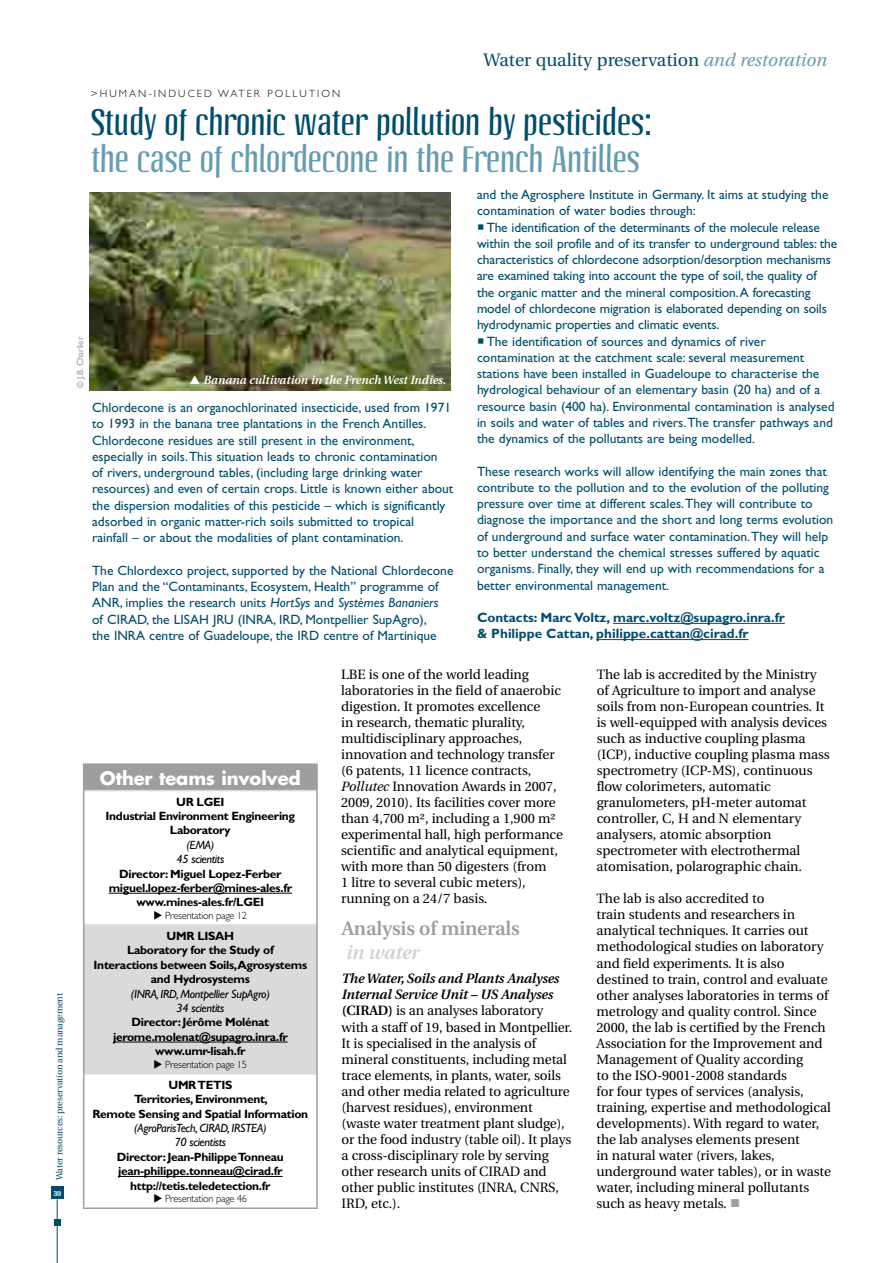
<style>
.page{position:relative;width:893px;height:1263px;background:#fff}
.page>*{position:absolute;margin:0;border:0;box-sizing:border-box;transform-origin:0 0}
.t1{font:36px "Linotype Octane";letter-spacing:-.02em;color:#004c6c}
.t2{font:36px "Linotype Octane";letter-spacing:-.02em;color:#659cb3}
.t3{font:600 19.5px "Utopia";letter-spacing:-.01em;color:#9c9e9f}
.t4{font:italic 600 19.5px "Utopia";letter-spacing:-.01em;color:#d0d1d2}
.t5{font:18px "Utopia";color:#004c6c}
.t6{font:700 18px "Futura";letter-spacing:-.01em;color:#fff}
.t7{font:13.5px/16.2px "Gill Sans";color:#004c6c}
.t8{font:13.5px/16px "Utopia";letter-spacing:-.005em;color:#000}
.t9{font:700 13.5px/16.2px "Gill Sans";color:#004c6c}
.t10{font:700 12px/14.4px "Gill Sans";letter-spacing:-.025em;color:#000;text-align:center}
.t11{font:italic 12px/14.4px "Gill Sans";letter-spacing:-.025em;color:#000;text-align:center}
.t12{font:italic 600 12px "Utopia";color:#fff}
.t13{font:300 10.5px "Gill Sans";letter-spacing:-.025em;color:#000}
.t14{font:300 10.5px "Gill Sans";letter-spacing:.2em;color:#000}
.t15{font:9px "Utopia";letter-spacing:-.02em;color:#004c6c}
.t16{font:9px "Gill Sans";letter-spacing:-.01em;color:#9c9e9f}
.t17{font:700 7.5px "Utopia";color:#fff;scale:.95 1}
.s1{font-style:italic;color:#659cb3}
.s2{font-style:italic}
.s3{font-weight:600;font-style:italic}
.s4{font-weight:600}
.s5{color:#9c9e9f}
</style>
<div class="page">
<svg style="left:54px;top:1220px;width:6px;height:6px"></svg>
<div style="left:51px;top:1186px;width:13px;height:13px;background:#004c6c"></div>
<hr style="left:57px;top:1199px;width:1px;height:64px;background:#004c6c">
<div style="left:84px;top:764px;width:233px;height:26px;background:#9c9e9f"></div>
<div style="left:84px;top:925px;width:233px;height:149px;background:#d9dadb"></div>
<hr style="left:84px;top:790px;width:232px;height:1px;background:#d9dadb">
<hr style="left:84px;top:924px;width:232px;height:2px;background:#d9dadb">
<hr style="left:83px;top:790px;width:1px;height:135px;background:#9c9e9f">
<hr style="left:316px;top:790px;width:2px;height:135px;background:#9c9e9f">
<hr style="left:83px;top:925px;width:1px;height:149px;background:#9c9e9f">
<hr style="left:316px;top:925px;width:2px;height:149px;background:#9c9e9f">
<hr style="left:83px;top:1074px;width:1px;height:133px;background:#9c9e9f">
<hr style="left:316px;top:1074px;width:2px;height:133px;background:#9c9e9f">
<hr style="left:83px;top:1207px;width:235px;height:2px;background:#9c9e9f">
<hr style="left:83px;top:763px;width:235px;height:2px;background:#9c9e9f">
<svg style="left:83px;top:765px;width:1px;height:25px"></svg>
<hr style="left:316px;top:765px;width:2px;height:25px;background:#9c9e9f">
<hr style="left:109px;top:893px;width:183px;height:1px;background:#000">
<hr style="left:113px;top:1042px;width:175px;height:1px;background:#000">
<hr style="left:118px;top:1176px;width:165px;height:1px;background:#000">
<hr style="left:613px;top:623px;width:172px;height:1px;background:#004c6c">
<hr style="left:596px;top:639px;width:153px;height:1px;background:#004c6c">
<img style="left:89px;top:193px;width:362px;height:197px">
<svg style="left:190px;top:375px;width:10px;height:9px"></svg>
<p class="t15" style="left:54px;top:1180px;width:189px;rotate:-90deg">Water resources: preservation and management</p>
<p class="t17" style="left:53px;top:1189px;width:10px">30</p>
<h3 class="t5" style="left:484px;top:50px;width:345px">Water quality preservation <span class="s1">and restoration</span></h3>
<p class="t14" style="left:91px;top:88px;width:251px">&gt;H uman-induced water pollution</p>
<h1 class="t1" style="left:91px;top:101px;width:563px">Study of chronic water pollution by pesticides:</h1>
<h1 class="t2" style="left:91px;top:139px;width:551px">the case of chlordecone in the French Antilles</h1>
<p class="t16" style="left:75px;top:388px;width:53px;rotate:-90deg">© J.B. Charlier</p>
<p class="t12" style="left:203px;top:373px;width:244px">Banana cultivation in the French West Indies.</p>
<p class="t7" style="left:92px;top:400px;width:363px">Chlordecone is an organochlorinated insecticide, used from 1971 to 1993 in the banana tree plantations in the French Antilles.<br>Chlordecone residues are still present in the environment, especially in soils. This situation leads to chronic contamination<br>of rivers, underground tables, (including large drinking water resources) and even of certain crops. Little is known either about the dispersion modalities of this pesticide – which is significantly adsorbed in organic matter-rich soils submitted to tropical<br>rainfall – or about the modalities of plant contamination.</p>
<p class="t7" style="left:92px;top:562px;width:363px">The Chlordexco project, supported by the National Chlordecone Plan and the “Contaminants, Ecosystem, Health” programme of ANR, implies the research units <span class="s2">HortSys</span> and <span class="s2">Systèmes Bananiers<br></span>of CIRAD, the LISAH JRU (INRA, IRD, Montpellier SupAgro),<br>the INRA centre of Guadeloupe, the IRD centre of Martinique</p>
<p class="t7" style="left:477px;top:187px;width:353px">and the Agrosphere Institute in Germany. It aims at studying the contamination of water bodies through:</p>
<p class="t7" style="left:477px;top:219px;width:362px">○ The identification of the determinants of the molecule release within the soil profile and of its transfer to underground tables: the characteristics of chlordecone adsorption/desorption mechanisms are examined taking into account the type of soil, the quality of the organic matter and the mineral composition. A forecasting model of chlordecone migration is elaborated depending on soils hydrodynamic properties and climatic events.</p>
<p class="t7" style="left:477px;top:333px;width:359px">○ The identification of sources and dynamics of river contamination at the catchment scale: several measurement stations have been installed in Guadeloupe to characterise the hydrological behaviour of an elementary basin (20 ha) and of a resource basin (400 ha). Environmental contamination is analysed in soils and water of tables and rivers. The transfer pathways and the dynamics of the pollutants are being modelled.</p>
<p class="t7" style="left:477px;top:463px;width:358px">These research works will allow identifying the main zones that contribute to the pollution and to the evolution of the polluting pressure over time at different scales. They will contribute to diagnose the importance and the short and long terms evolution of underground and surface water contamination. They will help to better understand the chemical stresses suffered by aquatic organisms. Finally, they will end up with recommendations for a better environmental management.</p>
<p class="t9" style="left:477px;top:609px;width:309px">Contacts: Marc Voltz, marc.voltz@supagro.inra.fr &amp; Philippe Cattan, philippe.cattan@cirad.fr</p>
<h3 class="t6" style="left:100px;top:766px;width:202px">Other teams involved</h3>
<p class="t10" style="left:106px;top:794px;width:191px">UR LGEI<br>Industrial Environment Engineering<br>Laboratory</p>
<p class="t11" style="left:176px;top:838px;width:49px">(EMA)<br>45 scientits</p>
<p class="t10" style="left:109px;top:866px;width:185px">Director: Miguel Lopez-Ferber miguel.lopez-ferber@mines-ales.fr www.mines-ales.fr/LGEI</p>
<p class="t13" style="left:153px;top:909px;width:95px">◆ Presentation page 12</p>
<p class="t10" style="left:94px;top:929px;width:215px">UMR LISAH<br>Laboratory for the Study of<br>Interactions between Soils,Agrosystems and Hydrosystems</p>
<p class="t11" style="left:131px;top:986px;width:140px">(Inra, IRD, Montpellier SupAgro)<br>34 scientits</p>
<p class="t10" style="left:113px;top:1015px;width:176px">Director: Jérôme Molénat jerome.molenat@supagro.inra.fr www.umr-lisah.fr</p>
<p class="t13" style="left:153px;top:1058px;width:95px">◆ Presentation page 15</p>
<p class="t10" style="left:92px;top:1077px;width:217px">UMR TETIS<br>Territories, Environment,<br>Remote Sensing and Spatial Information</p>
<p class="t11" style="left:134px;top:1121px;width:107px">(AgroParisTech, Cirad, Irste</p>
<p class="t11" style="left:257px;top:1121px;width:11px">a)</p>
<p class="t11" style="left:174px;top:1135px;width:53px">70 scientists</p>
<p class="t10" style="left:117px;top:1149px;width:169px">Director: Jean-Philippe Tonneau jean-philippe.tonneau@cirad.fr http://tetis.teledetection.fr</p>
<p class="t13" style="left:153px;top:1193px;width:95px">◆ Presentation page 46</p>
<p class="t8" style="left:341px;top:666px;width:224px">LBE is one of the world leading laboratories in the field of anaerobic digestion. It promotes excellence<br>in research, thematic plurality, multidisciplinary approaches, innovation and technology transfer (6 patents, 11 licence contracts, <span class="s2">Pollutec</span> Innovation Awards in 2007, 2009, 2010). Its facilities cover more than 4,700 m², including a 1,900 m² experimental hall, high performance scientific and analytical equipment, with more than 50 digesters (from<br>1 litre to several cubic meters), running on a 24/7 basis.</p>
<h2 class="t3" style="left:342px;top:918px;width:180px">Analysis of minerals</h2>
<h2 class="t4" style="left:346px;top:941px;width:75px">in water</h2>
<p class="t8" style="left:342px;top:971px;width:232px"><span class="s3">The Water, Soils and Plants Analyses Internal Service Unit – US Analyses </span><span class="s4">(CIRAD)</span> is an analyses laboratory with a staff of 19, based in Montpellier.<br>It is specialised in the analysis of mineral constituents, including metal trace elements, in plants, water, soils and other media related to agriculture (harvest residues), environment (waste water treatment plant sludge), or the food industry (table oil). It plays a cross-disciplinary role by serving other research units of CIRAD and other public institutes (INRA, CNRS, IRD, etc.).</p>
<p class="t8" style="left:597px;top:666px;width:235px">The lab is accredited by the Ministry of Agriculture to import and analyse soils from non-European countries. It is well-equipped with analysis devices such as inductive coupling plasma (ICP), inductive coupling plasma mass spectrometry (ICP-MS), continuous flow colorimeters, automatic granulometers, pH-meter automat controller, C, H and N elementary analysers, atomic absorption spectrometer with electrothermal atomisation, polarographic chain.</p>
<p class="t8" style="left:596px;top:891px;width:236px">The lab is also accredited to<br>train students and researchers in analytical techniques. It carries out methodological studies on laboratory and field experiments. It is also destined to train, control and evaluate other analyses laboratories in terms of metrology and quality control. Since 2000, the lab is certified by the French Association for the Improvement and Management of Quality according<br>to the ISO-9001-2008 standards<br>for four types of services (analysis, training, expertise and methodological developments). With regard to water, the lab analyses elements present<br>in natural water (rivers, lakes, underground water tables), or in waste water, including mineral pollutants such as heavy metals. <span class="s5">■</span></p>
</div>
